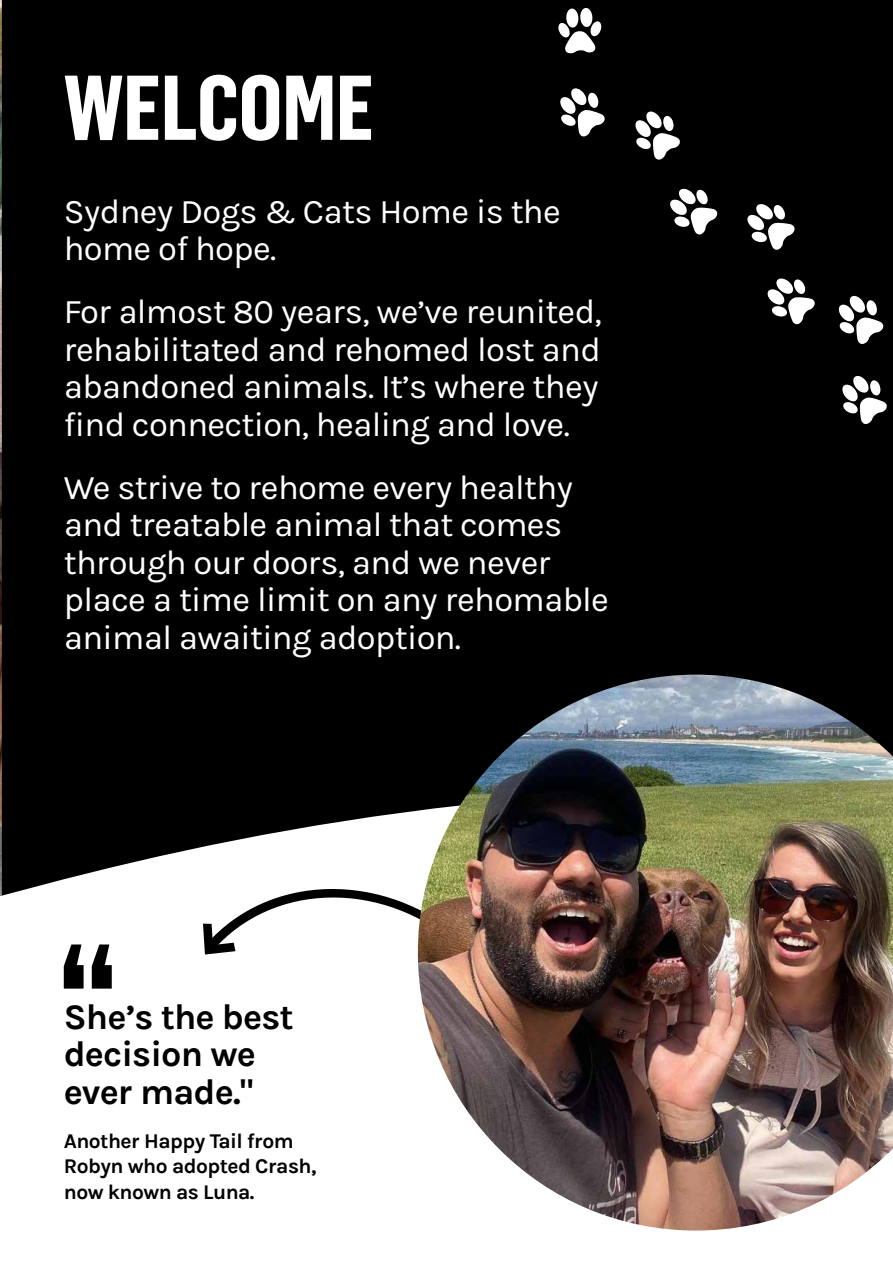
<style>
.page{position:relative;width:893px;height:1263px;background:#fff}
.page>*{position:absolute;margin:0;border:0;box-sizing:border-box;transform-origin:0 0}
.t1{font:700 90px "Flama Condensed";color:#fff}
.t2{font:700 36px/37.5px "Karla";letter-spacing:-.025em;color:#000}
.t3{font:34.5px/37.5px "Karla";letter-spacing:-.02em;color:#fff}
.t4{font:700 21px/25.5px "Karla";letter-spacing:-.025em;color:#000}
</style>
<div class="page">
<div style="left:0;top:0;width:893px;height:989px;background:#000"></div>
<img style="left:0;top:0;width:2px;height:896px">
<svg style="left:203px;top:870px;width:215px;height:84px"></svg>
<svg style="left:64px;top:944px;width:48px;height:44px"></svg>
<img style="left:418px;top:675px;width:475px;height:555px">
<svg style="left:842px;top:376px;width:45px;height:48px"></svg>
<svg style="left:839px;top:296px;width:45px;height:48px"></svg>
<svg style="left:768px;top:278px;width:47px;height:46px"></svg>
<svg style="left:747px;top:204px;width:48px;height:46px"></svg>
<svg style="left:670px;top:189px;width:47px;height:46px"></svg>
<svg style="left:635px;top:112px;width:45px;height:48px"></svg>
<svg style="left:560px;top:88px;width:45px;height:49px"></svg>
<svg style="left:558px;top:7px;width:43px;height:46px"></svg>
<h1 class="t1" style="left:64px;top:51px;width:311px">WELCOME</h1>
<p class="t3" style="left:64px;top:193px;width:499px">Sydney Dogs &amp; Cats Home is the home of hope.</p>
<p class="t3" style="left:64px;top:294px;width:539px;text-align:justify">For almost 80 years, we’ve reunited, rehabilitated and rehomed lost and abandoned animals. It’s where they find connection, healing and love.</p>
<p class="t3" style="left:64px;top:469px;width:547px">We strive to rehome every healthy and treatable animal that comes through our doors, and we never place a time limit on any rehomable animal awaiting adoption.</p>
<p class="t2" style="left:64px;top:998px;width:231px">She’s the best decision we ever made."</p>
<p class="t4" style="left:64px;top:1128px;width:254px">Another Happy Tail from<br>Robyn who adopted Crash, now known as Luna.</p>
</div>
